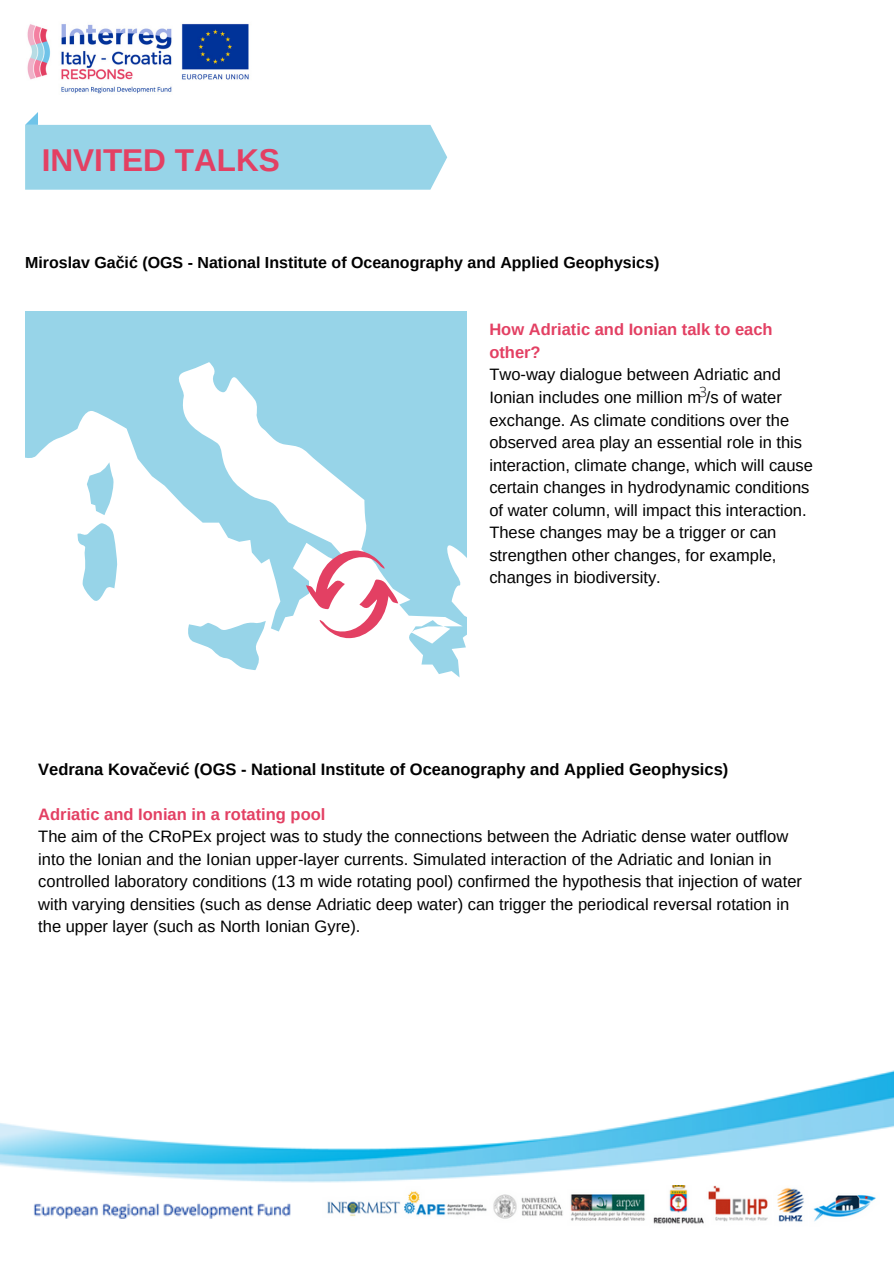
<style>
.page{position:relative;width:894px;height:1264px;background:#fff}
.page>*{position:absolute;margin:0;border:0;box-sizing:border-box;transform-origin:0 0}
.t1{font:700 31.5px "Arimo";color:#e34063}
.t2{font:16.5px/22.5px "Arimo";color:#000}
.t3{font:700 16.5px "Arimo";color:#000}
.t4{font:700 16.5px/22.5px "Arimo";color:#e34063}
.t5{font:700 16.05px "Arimo";color:#000}
.t6{font:300 13.95px "Open Sans";color:#000}
</style>
<div class="page">
<img style="left:27px;top:23px;width:222px;height:71px">
<img style="left:0;top:1070px;width:893px;height:149px">
<img style="left:319px;top:1185px;width:560px;height:39px">
<svg style="left:25px;top:311px;width:441px;height:367px;fill:#97d4e8"></svg>
<svg style="left:25px;top:112px;width:422px;height:78px"></svg>
<svg style="left:306px;top:550px;width:92px;height:88px"></svg>
<h1 class="t1" style="left:42px;top:143px;width:239px">INVITED TALKS</h1>
<p class="t5" style="left:25px;top:253px;width:635px">Miroslav Gačić (OGS - National Institute of Oceanography and Applied Geophysics)</p>
<p class="t4" style="left:489px;top:318px;width:285px">How Adriatic and Ionian talk to each other?</p>
<p class="t2" style="left:489px;top:363px;width:325px">Two-way dialogue between Adriatic and Ionian includes one million m /s of water exchange. As climate conditions over the observed area play an essential role in this interaction, climate change, which will cause certain changes in hydrodynamic conditions of water column, will impact this interaction.<br>These changes may be a trigger or can strengthen other changes, for example, changes in biodiversity.</p>
<p class="t6" style="left:699px;top:382px;width:9px">3</p>
<p class="t3" style="left:38px;top:759px;width:691px">Vedrana Kovačević (OGS - National Institute of Oceanography and Applied Geophysics)</p>
<p class="t4" style="left:38px;top:802px;width:288px">Adriatic and Ionian in a rotating pool</p>
<p class="t2" style="left:38px;top:825px;width:765px">The aim of the CRoPEx project was to study the connections between the Adriatic dense water outflow into the Ionian and the Ionian upper-layer currents. Simulated interaction of the Adriatic and Ionian in controlled laboratory conditions (13 m wide rotating pool) confirmed the hypothesis that injection of water with varying densities (such as dense Adriatic deep water) can trigger the periodical reversal rotation in the upper layer (such as North Ionian Gyre).</p>
</div>
